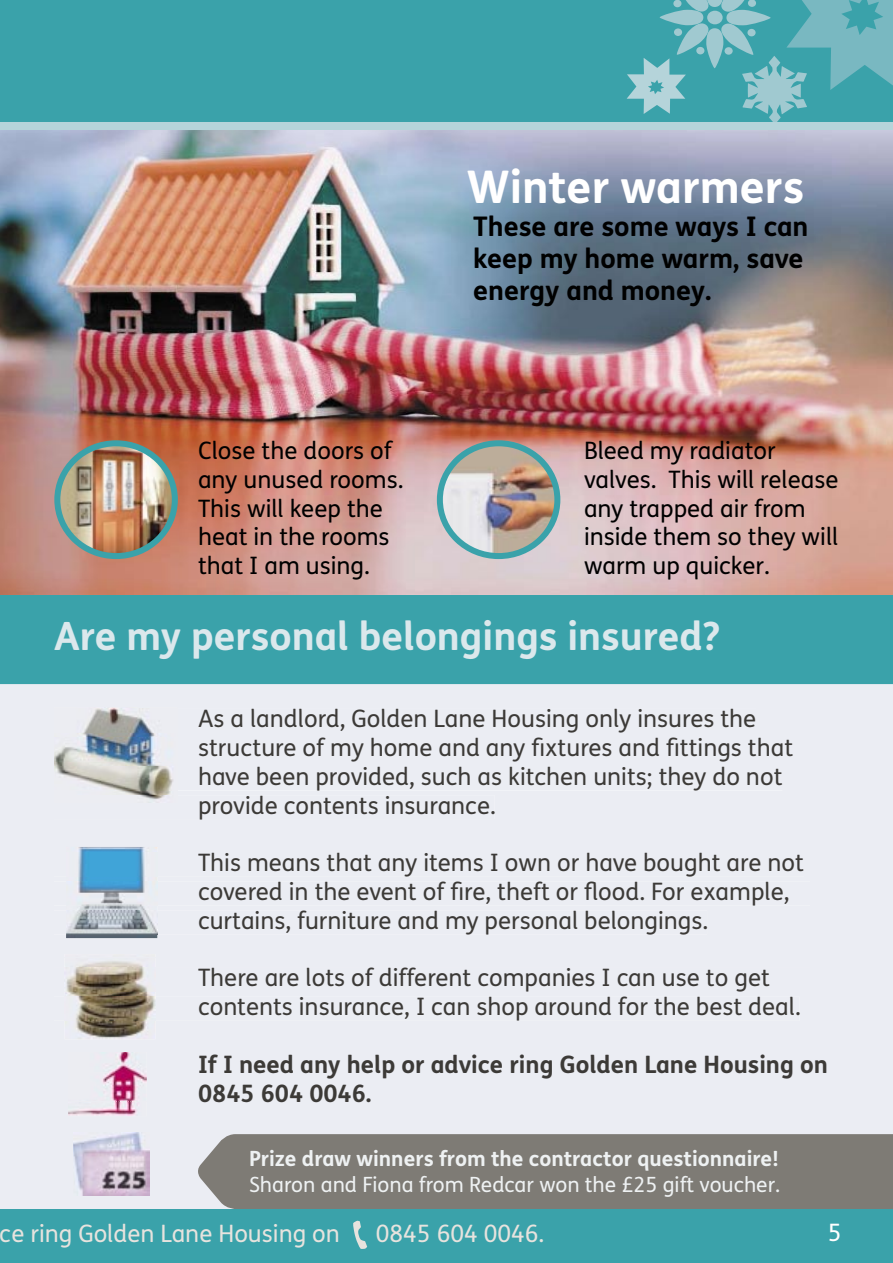
<style>
.page{position:relative;width:893px;height:1263px;background:#fff}
.page>*{position:absolute;margin:0;border:0;box-sizing:border-box;transform-origin:0 0}
.t1{font:700 45px "FS Mencap";color:#fff}
.t2{font:700 39px "FS Mencap";color:#dbe8ec}
.t3{font:700 27px/32.4px "FS Mencap";color:#000}
.t4{font:24px/28.8px "FS Mencap";color:#3c3a37}
.t5{font:24px/28.8px "FS Mencap";color:#000}
.t6{font:700 24px/28.8px "FS Mencap";color:#3c3a37}
.t7{font:24px "FS Mencap";color:#e7e3de}
.t8{font:24px "FS Mencap";color:#fff}
.t9{font:700 21px "FS Mencap";color:#eef1f2}
.t10{font:21px "FS Mencap";color:#eef1f2}
</style>
<div class="page">
<div style="left:0;top:684px;width:893px;height:525px;background:#ebedf3"></div>
<div style="left:177px;top:709px;width:579px;height:24px;background:#ebedf3"></div>
<div style="left:177px;top:737px;width:633px;height:24px;background:#ebedf3"></div>
<div style="left:177px;top:766px;width:605px;height:24px;background:#ebedf3"></div>
<div style="left:54px;top:795px;width:441px;height:24px;background:#ebedf3"></div>
<div style="left:54px;top:853px;width:756px;height:81px;background:#ebedf3"></div>
<div style="left:54px;top:968px;width:756px;height:53px;background:#ebedf3"></div>
<div style="left:0;top:594px;width:893px;height:90px;background:#3aa2aa"></div>
<img style="left:0;top:130px;width:893px;height:464px">
<div style="left:195px;top:1134px;width:698px;height:75px;background:#7e7b75"></div>
<div style="left:0;top:1209px;width:893px;height:54px;background:#3aa2aa"></div>
<div style="left:0;top:0;width:893px;height:126px;background:#3aa2aa"></div>
<img style="left:54px;top:440px;width:124px;height:119px">
<svg style="left:627px;top:0;width:266px;height:122px"></svg>
<div style="left:0;top:122px;width:893px;height:8px;background:#b5d4da"></div>
<img style="left:65px;top:954px;width:90px;height:85px">
<img style="left:65px;top:957px;width:90px;height:1px">
<img style="left:65px;top:968px;width:90px;height:24px">
<img style="left:65px;top:997px;width:90px;height:24px">
<img style="left:54px;top:707px;width:123px;height:88px">
<img style="left:54px;top:709px;width:123px;height:24px">
<img style="left:54px;top:737px;width:123px;height:24px">
<img style="left:54px;top:766px;width:123px;height:24px">
<img style="left:54px;top:795px;width:123px;height:7px">
<img style="left:73px;top:1133px;width:76px;height:62px">
<img style="left:66px;top:847px;width:91px;height:91px">
<img style="left:66px;top:853px;width:91px;height:24px">
<img style="left:66px;top:881px;width:91px;height:24px">
<img style="left:66px;top:910px;width:91px;height:24px">
<img style="left:437px;top:440px;width:123px;height:119px">
<img style="left:68px;top:1052px;width:79px;height:64px">
<img style="left:68px;top:1073px;width:40px;height:1px">
<img style="left:68px;top:1101px;width:79px;height:1px">
<h1 class="t1" style="left:466px;top:159px;width:339px">Winter warmers</h1>
<p class="t3" style="left:473px;top:210px;width:337px">These are some ways I can keep my home warm, save energy and money.</p>
<p class="t5" style="left:198px;top:437px;width:207px">Close the doors of any unused rooms.<br>This will keep the heat in the rooms that I am using.</p>
<h2 class="t2" style="left:54px;top:612px;width:668px">Are my personal belongings insured?</h2>
<p class="t5" style="left:584px;top:437px;width:256px">Bleed my radiator valves. This will release any trapped air from inside them so they will warm up quicker.</p>
<p class="t4" style="left:198px;top:705px;width:597px">As a landlord, Golden Lane Housing only insures the structure of my home and any fixtures and fittings that have been provided, such as kitchen units; they do not provide contents insurance.</p>
<p class="t4" style="left:198px;top:849px;width:607px">This means that any items I own or have bought are not covered in the event of fire, theft or flood. For example, curtains, furniture and my personal belongings.</p>
<p class="t4" style="left:198px;top:964px;width:604px">There are lots of different companies I can use to get contents insurance, I can shop around for the best deal.</p>
<p class="t6" style="left:198px;top:1050px;width:631px">If I need any help or advice ring Golden Lane Housing on<br>0845 604 0046.</p>
<p class="t9" style="left:249px;top:1146px;width:531px">Prize draw winners from the contractor questionnaire!</p>
<p class="t10" style="left:249px;top:1172px;width:533px">Sharon and Fiona from Redcar won the £25 gift voucher.</p>
<p class="t7" style="left:0;top:1220px;width:342px">ce ring Golden Lane Housing on</p>
<p class="t7" style="left:376px;top:1220px;width:170px">0845 604 0046.</p>
<p class="t8" style="left:828px;top:1218px;width:15px">5</p>
</div>
